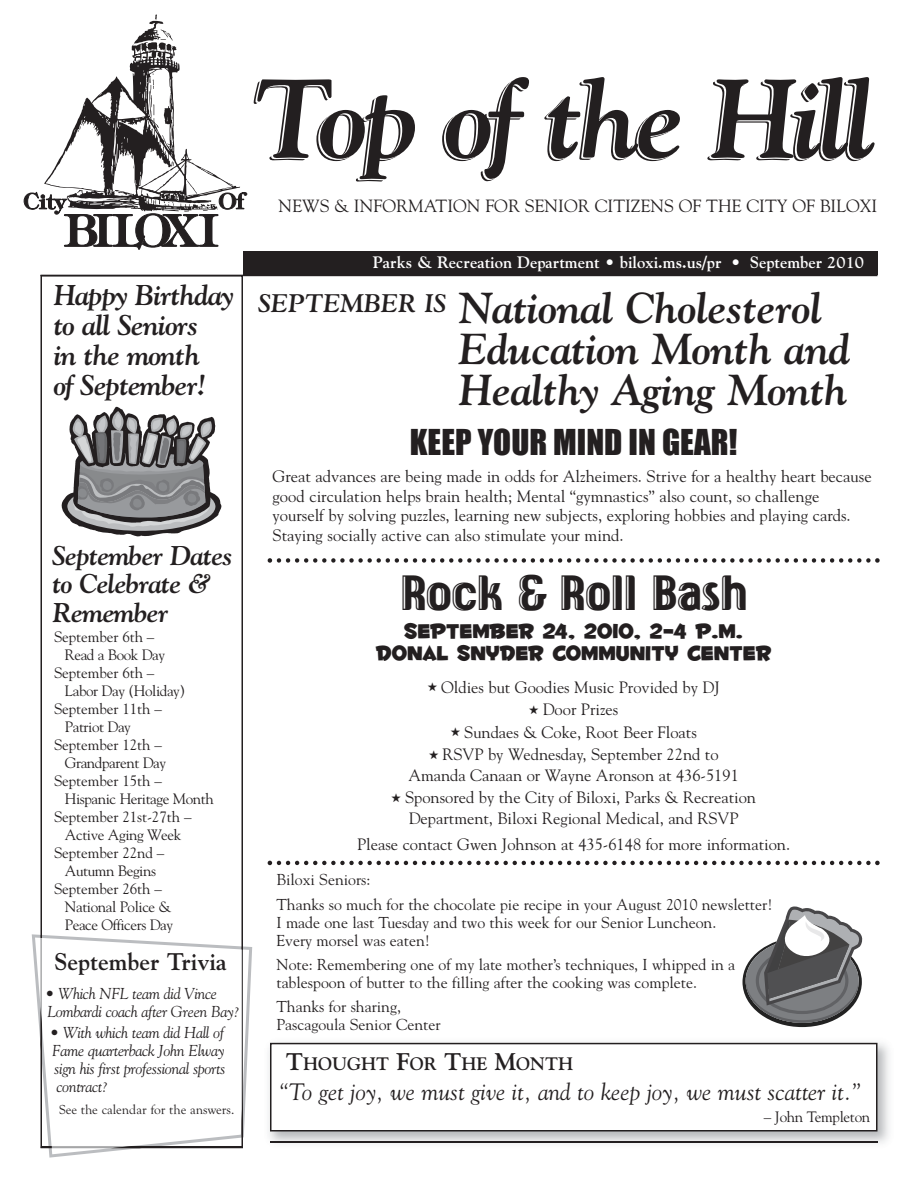
<style>
.page{position:relative;width:918px;height:1188px;background:#fff}
.page>*{position:absolute;margin:0;border:0;box-sizing:border-box;transform-origin:0 0}
.t1{font:italic 700 111px "Goudy";letter-spacing:-.04em;color:#231f20}
.t2{font:47.85px "Hf American Diner Inline";color:#231f20}
.t3{font:italic 700 43.2px/41.2px "Goudy";letter-spacing:-.01em;color:#231f20}
.t4{font:33px "Impact";color:#231f20}
.t5{font:italic 700 28.5px/30px "Goudy";letter-spacing:-.03em;color:#231f20}
.t6{font:italic 700 27px/28.5px "Goudy";letter-spacing:-.03em;color:#231f20}
.t7{font:24.6px/21.9px "Fontdinerdotcom Huggable";color:#231f20;text-align:center}
.t8{font:700 24px "Goudy";color:#231f20}
.t9{font:italic 23.7px "Goudy";color:#231f20}
.t10{font:700 18px "Goudy";color:#231f20}
.t11{font:17.7px "Goudy";color:#231f20}
.t12{font:16.5px/19.5px "Goudy";color:#231f20}
.t13{font:700 16.5px "Goudy";color:#fff}
.t14{font:16.35px/20.7px "Goudy";color:#231f20;text-align:center}
.t15{font:15.75px/18px "Goudy";color:#231f20}
.t16{font:italic 15.75px/18px "Goudy";letter-spacing:-.02em;color:#231f20}
.t17{font:15px "Goudy";letter-spacing:-.025em;color:#231f20}
.t18{font:15px "Goudy";letter-spacing:-.005em;color:#231f20}
.t19{font:13.5px "Goudy Old Style T";color:#231f20}
.s1{font-size:24px}
</style>
<div class="page">
<svg style="left:24px;top:14px;width:223px;height:236px"></svg>
<div style="left:40px;top:275px;width:203px;height:872px;border:2px solid #231f20"></div>
<hr style="left:40px;top:275px;width:838px;height:1px;background:#231f20">
<div style="left:243px;top:251px;width:635px;height:24px;background:#231f20"></div>
<svg style="left:32px;top:934px;width:220px;height:224px"></svg>
<svg style="left:40px;top:935px;width:203px;height:213px"></svg>
<svg style="left:62px;top:407px;width:160px;height:129px"></svg>
<img style="left:270px;top:1141px;width:608px;height:2px">
<div style="left:270px;top:1043px;width:608px;height:89px;border:2px solid #231f20"></div>
<svg style="left:268px;top:558px;width:612px;height:5px"></svg>
<svg style="left:268px;top:861px;width:612px;height:4px"></svg>
<svg style="left:743px;top:906px;width:120px;height:121px"></svg>
<h3 class="t5" style="left:54px;top:283px;width:182px">Happy Birthday to all Seniors<br>in the month<br>of September!</h3>
<h3 class="t6" style="left:52px;top:543px;width:182px">September Dates to Celebrate &amp;<br>Remember</h3>
<p class="t18" style="left:54px;top:631px;width:102px">September 6th –</p>
<p class="t17" style="left:65px;top:649px;width:102px">Read a Book Day</p>
<p class="t18" style="left:54px;top:667px;width:102px">September 6th –</p>
<p class="t17" style="left:65px;top:685px;width:122px">Labor Day (Holiday)</p>
<p class="t18" style="left:54px;top:703px;width:109px">September 11th –</p>
<p class="t17" style="left:65px;top:721px;width:68px">Patriot Day</p>
<p class="t18" style="left:54px;top:739px;width:109px">September 12th –</p>
<p class="t17" style="left:65px;top:757px;width:103px">Grandparent Day</p>
<p class="t18" style="left:54px;top:775px;width:109px">September 15th –</p>
<p class="t17" style="left:65px;top:793px;width:151px">Hispanic Heritage Month</p>
<p class="t18" style="left:54px;top:811px;width:139px">September 21st-27th –</p>
<p class="t17" style="left:65px;top:829px;width:118px">Active Aging Week</p>
<p class="t18" style="left:54px;top:847px;width:112px">September 22nd –</p>
<p class="t17" style="left:65px;top:865px;width:93px">Autumn Begins</p>
<p class="t18" style="left:54px;top:883px;width:109px">September 26th –</p>
<p class="t17" style="left:65px;top:901px;width:108px">National Police &amp;</p>
<p class="t17" style="left:65px;top:919px;width:110px">Peace Officers Day</p>
<h3 class="t8" style="left:54px;top:952px;width:174px">September Trivia</h3>
<p class="t16" style="left:45px;top:985px;width:196px">• Which NFL team did Vince<br>Lombardi coach after Green Bay?</p>
<p class="t16" style="left:50px;top:1024px;width:177px;text-align:justify">• With which team did Hall of Fame quarterback John Elway sign his first professional sports contract?</p>
<p class="t19" style="left:59px;top:1104px;width:177px">See the calendar for the answers.</p>
<h1 class="t1" style="left:254px;top:77px;width:624px">Top of the Hill</h1>
<p class="t11" style="left:279px;top:199px;width:600px">NEWS &amp; INFORMATION FOR SENIOR CITIZENS OF THE CITY OF BILOXI</p>
<p class="t13" style="left:373px;top:256px;width:493px">Parks &amp; Recreation Department • biloxi.ms.us/pr • September 2010</p>
<h3 class="t3" style="left:459px;top:291px;width:393px;text-indent:-200px"><sup>SEPTEMBER</sup> <sup>IS</sup> National Cholesterol<br>Education Month and<br>Healthy Aging Month</h3>
<h3 class="t4" style="left:410px;top:432px;width:329px">KEEP YOUR MIND IN GEAR!</h3>
<p class="t12" style="left:273px;top:468px;width:601px">Great advances are being made in odds for Alzheimers. Strive for a healthy heart because good circulation helps brain health; Mental “gymnastics” also count, so challenge yourself by solving puzzles, learning new subjects, exploring hobbies and playing cards.<br>Staying socially active can also stimulate your mind.</p>
<h2 class="t2" style="left:400px;top:571px;width:348px">Rock &amp; Roll Bash</h2>
<h3 class="t7" style="left:376px;top:618px;width:397px">September 24, 2010, 2-4 p.m.<br>Donal Snyder Community Center</h3>
<p class="t14" style="left:427px;top:678px;width:294px">★ Oldies but Goodies Music Provided by DJ</p>
<p class="t14" style="left:529px;top:700px;width:91px">★ Door Prizes</p>
<p class="t14" style="left:450px;top:723px;width:248px">★ Sundaes &amp; Coke, Root Beer Floats</p>
<p class="t14" style="left:408px;top:745px;width:332px">★ RSVP by Wednesday, September 22nd to<br>Amanda Canaan or Wayne Aronson at 436-5191</p>
<p class="t14" style="left:391px;top:788px;width:366px">★ Sponsored by the City of Biloxi, Parks &amp; Recreation<br>Department, Biloxi Regional Medical, and RSVP</p>
<p class="t14" style="left:357px;top:836px;width:434px">Please contact Gwen Johnson at 435-6148 for more information.</p>
<p class="t15" style="left:276px;top:868px;width:498px;line-height:25.5px">Biloxi Seniors:<br>Thanks so much for the chocolate pie recipe in your August 2010 newsletter!</p>
<p class="t15" style="left:276px;top:915px;width:441px">I made one last Tuesday and two this week for our Senior Luncheon.<br>Every morsel was eaten!</p>
<p class="t15" style="left:276px;top:957px;width:460px">Note: Remembering one of my late mother’s techniques, I whipped in a tablespoon of butter to the filling after the cooking was complete.</p>
<p class="t15" style="left:276px;top:999px;width:166px">Thanks for sharing,<br>Pascagoula Senior Center</p>
<p class="t10" style="left:286px;top:1057px;width:289px"><span class="s1">T</span>HOUGHT <span class="s1">F</span>OR <span class="s1">T</span>HE <span class="s1">M</span>ONTH</p>
<h3 class="t9" style="left:278px;top:1082px;width:585px">“To get joy, we must give it, and to keep joy, we must scatter it.”</h3>
<p class="t17" style="left:764px;top:1111px;width:108px">– John Templeton</p>
</div>
